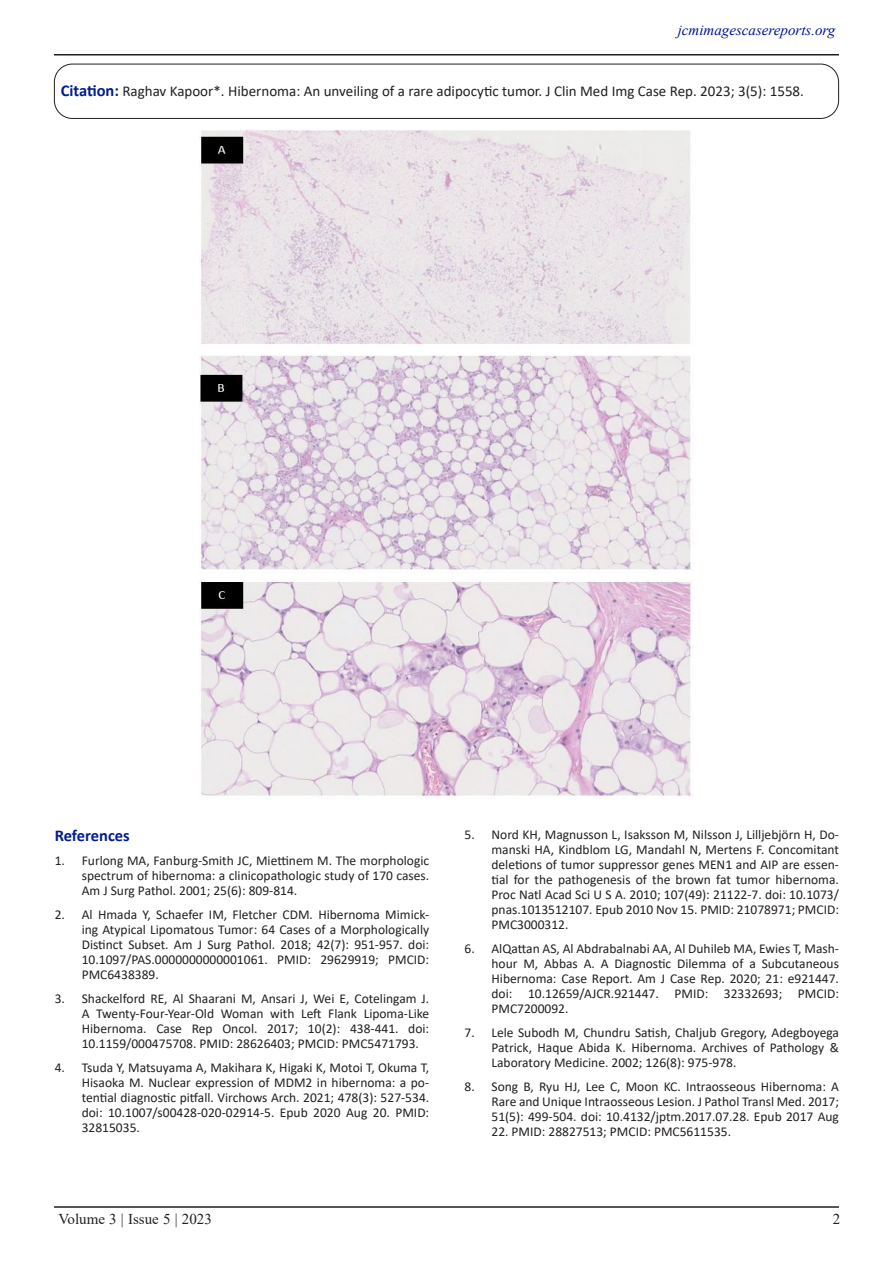
<style>
.page{position:relative;width:893px;height:1263px;background:#fff}
.page>*{position:absolute;margin:0;border:0;box-sizing:border-box;transform-origin:0 0}
.side_heading_new{font:700 16.5px "Calibri";color:#001d8c}
.Paragraph_Style_1{font:15px "Calibri";color:#231f20}
.t1{font:italic 15px "Times New Roman";color:#001495}
.t2{font:15px "Times New Roman";color:#231f20}
.t3{font:13.5px/15px "Calibri";color:#231f20;text-align:justify}
.s1{font-weight:700;font-size:16.5px;color:#001d8c}
</style>
<div class="page">
<hr style="left:54px;top:54px;width:785px;height:2px;background:#231f20">
<hr style="left:54px;top:1206px;width:785px;height:2px;background:#231f20">
<div style="left:54px;top:64px;width:785px;height:55px;border:1px solid #231f20;border-radius:18px"></div>
<img style="left:200px;top:130px;width:491px;height:667px">
<p class="t1" style="left:678px;top:20px;width:159px">jcmimagescasereports.org</p>
<p class="Paragraph_Style_1" style="left:61px;top:81px;width:745px"><span class="s1">Citation:</span> Raghav Kapoor*. Hibernoma: An unveiling of a rare adipocytic tumor. J Clin Med Img Case Rep. 2023; 3(5): 1558.</p>
<p class="side_heading_new" style="left:55px;top:824px;width:77px">References</p>
<p class="t3" style="left:82px;top:852px;width:349px;text-indent:-27px">1. Furlong MA, Fanburg-Smith JC, Miettinem M. The morphologic spectrum of hibernoma: a clinicopathologic study of 170 cases.<br>Am J Surg Pathol. 2001; 25(6): 809-814.</p>
<p class="t3" style="left:82px;top:906px;width:349px;text-indent:-27px">2. Al Hmada Y, Schaefer IM, Fletcher CDM. Hibernoma Mimick&shy;ing Atypical Lipomatous Tumor: 64 Cases of a Morphologically Distinct Subset. Am J Surg Pathol. 2018; 42(7): 951-957. doi:<br>10.1097/PAS.0000000000001061. PMID: 29629919; PMCID:<br>PMC6438389.</p>
<p class="t3" style="left:82px;top:990px;width:349px;text-indent:-27px">3. Shackelford RE, Al Shaarani M, Ansari J, Wei E, Cotelingam J.<br>A Twenty-Four-Year-Old Woman with Left Flank Lipoma-Like Hibernoma. Case Rep Oncol. 2017; 10(2): 438-441. doi:<br>10.1159/000475708. PMID: 28626403; PMCID: PMC5471793.</p>
<p class="t3" style="left:82px;top:1059px;width:349px;text-indent:-27px">4. Tsuda Y, Matsuyama A, Makihara K, Higaki K, Motoi T, Okuma T, Hisaoka M. Nuclear expression of MDM2 in hibernoma: a po&shy;tential diagnostic pitfall. Virchows Arch. 2021; 478(3): 527-534. doi: 10.1007/s00428-020-02914-5. Epub 2020 Aug 20. PMID:<br>32815035.</p>
<p class="t3" style="left:491px;top:826px;width:349px;text-indent:-27px">5. Nord KH, Magnusson L, Isaksson M, Nilsson J, Lilljebjörn H, Do&shy;manski HA, Kindblom LG, Mandahl N, Mertens F. Concomitant deletions of tumor suppressor genes MEN1 and AIP are essen&shy;tial for the pathogenesis of the brown fat tumor hibernoma.<br>Proc Natl Acad Sci U S A. 2010; 107(49): 21122-7. doi: 10.1073/ pnas.1013512107. Epub 2010 Nov 15. PMID: 21078971; PMCID:<br>PMC3000312.</p>
<p class="t3" style="left:491px;top:940px;width:349px;text-indent:-27px">6. AlQattan AS, Al Abdrabalnabi AA, Al Duhileb MA, Ewies T, Mash&shy;hour M, Abbas A. A Diagnostic Dilemma of a Subcutaneous Hibernoma: Case Report. Am J Case Rep. 2020; 21: e921447. doi: 10.12659/AJCR.921447. PMID: 32332693; PMCID:<br>PMC7200092.</p>
<p class="t3" style="left:491px;top:1024px;width:349px;text-indent:-27px">7. Lele Subodh M, Chundru Satish, Chaljub Gregory, Adegboyega Patrick, Haque Abida K. Hibernoma. Archives of Pathology &amp; Laboratory Medicine. 2002; 126(8): 975-978.</p>
<p class="t3" style="left:491px;top:1078px;width:349px;text-indent:-27px">8. Song B, Ryu HJ, Lee C, Moon KC. Intraosseous Hibernoma: A Rare and Unique Intraosseous Lesion. J Pathol Transl Med. 2017; 51(5): 499-504. doi: 10.4132/jptm.2017.07.28. Epub 2017 Aug</p>
<p class="t3" style="left:491px;top:1123px;width:241px">22. PMID: 28827513; PMCID: PMC5611535.</p>
<p class="t2" style="left:59px;top:1208px;width:155px">Volume 3 | Issue 5 | 2023</p>
<p class="t2" style="left:833px;top:1208px;width:9px">2</p>
</div>
